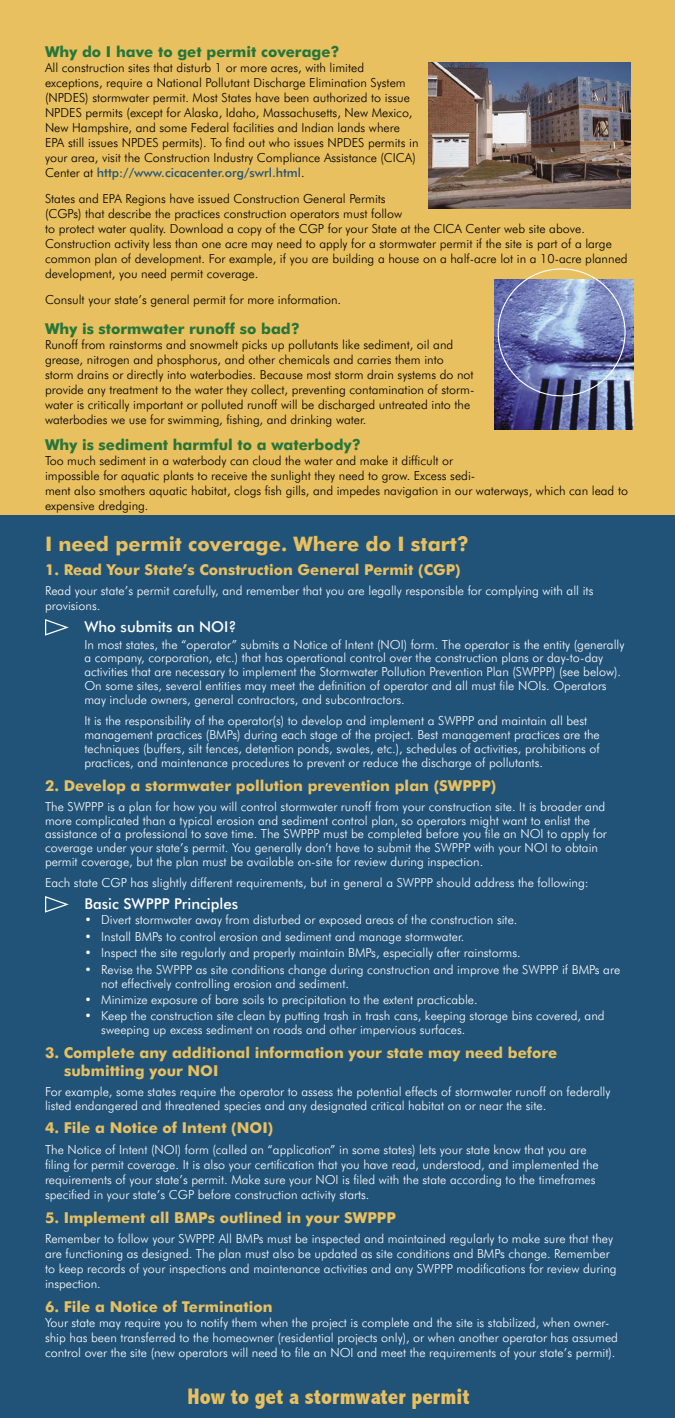
<style>
.page{position:relative;width:675px;height:1418px;background:#fff}
.page>*{position:absolute;margin:0;border:0;box-sizing:border-box;transform-origin:0 0}
.t1{font:800 condensed 22.5px "Abadi";color:#e8c060}
.t2{font:700 20px "Futura BT";color:#e8c060}
.t3{font:700 15px/18px "Futura BT";color:#e8c060}
.t4{font:700 15px "Futura BT";color:#277539}
.t5{font:500 15px "Futura BT";color:#fff}
.t6{font:300 12.5px/13.8px "Futura BT";color:#fff}
.t7{font:300 12.5px/15px "Futura BT";color:#000}
.s1{font-weight:500;color:#215378}
</style>
<div class="page">
<div style="left:0;top:0;width:675px;height:521px;background:#e8c060"></div>
<div style="left:0;top:515px;width:675px;height:903px;background:#215378"></div>
<svg style="left:45px;top:619px;width:24px;height:17px"></svg>
<svg style="left:45px;top:896px;width:24px;height:17px"></svg>
<img style="left:429px;top:62px;width:201px;height:146px">
<img style="left:494px;top:280px;width:139px;height:149px">
<p class="t4" style="left:45px;top:42px;width:296px">Why do I have to get permit coverage?</p>
<p class="t7" style="left:45px;top:60px;width:375px">All construction sites that disturb 1 or more acres, with limited exceptions, require a National Pollutant Discharge Elimination System (NPDES) stormwater permit. Most States have been authorized to issue NPDES permits (except for Alaska, Idaho, Massachusetts, New Mexico, New Hampshire, and some Federal facilities and Indian lands where EPA still issues NPDES permits). To find out who issues NPDES permits in your area, visit the Construction Industry Compliance Assistance (CICA)<br>Center at <span class="s1">http://www.cicacenter.org/swrl.html</span>.</p>
<p class="t7" style="left:45px;top:191px;width:584px">States and EPA Regions have issued Construction General Permits<br>(CGPs) that describe the practices construction operators must follow<br>to protect water quality. Download a copy of the CGP for your State at the CICA Center web site above.<br>Construction activity less than one acre may need to apply for a stormwater permit if the site is part of a large common plan of development. For example, if you are building a house on a half-acre lot in a 10-acre planned development, you need permit coverage.</p>
<p class="t7" style="left:45px;top:292px;width:298px">Consult your state’s general permit for more information.</p>
<p class="t4" style="left:45px;top:319px;width:256px">Why is stormwater runoff so bad?</p>
<p class="t7" style="left:45px;top:336px;width:431px">Runoff from rainstorms and snowmelt picks up pollutants like sediment, oil and grease, nitrogen and phosphorus, and other chemicals and carries them into storm drains or directly into waterbodies. Because most storm drain systems do not provide any treatment to the water they collect, preventing contamination of storm&shy;water is critically important or polluted runoff will be discharged untreated into the waterbodies we use for swimming, fishing, and drinking water.</p>
<p class="t4" style="left:45px;top:435px;width:317px">Why is sediment harmful to a waterbody?</p>
<p class="t7" style="left:45px;top:453px;width:585px">Too much sediment in a waterbody can cloud the water and make it difficult or<br>impossible for aquatic plants to receive the sunlight they need to grow. Excess sedi-<br>ment also smothers aquatic habitat, clogs fish gills, and impedes navigation in our waterways, which can lead to expensive dredging.</p>
<h2 class="t2" style="left:45px;top:531px;width:426px">I need permit coverage. Where do I start?</h2>
<p class="t3" style="left:45px;top:560px;width:417px">1. Read Your State’s Construction General Permit (CGP)</p>
<p class="t6" style="left:45px;top:582px;width:550px;line-height:15px">Read your state’s permit carefully, and remember that you are legally responsible for complying with all its provisions.</p>
<p class="t5" style="left:84px;top:617px;width:154px">Who submits an NOI?</p>
<p class="t6" style="left:84px;top:637px;width:542px">In most states, the “operator” submits a Notice of Intent (NOI) form. The operator is the entity (generally a company, corporation, etc.) that has operational control over the construction plans or day-to-day activities that are necessary to implement the Stormwater Pollution Prevention Plan (SWPPP) (see below).<br>On some sites, several entities may meet the definition of operator and all must file NOIs. Operators may include owners, general contractors, and subcontractors.</p>
<p class="t6" style="left:84px;top:714px;width:517px">It is the responsibility of the operator(s) to develop and implement a SWPPP and maintain all best management practices (BMPs) during each stage of the project. Best management practices are the techniques (buffers, silt fences, detention ponds, swales, etc.), schedules of activities, prohibitions of practices, and maintenance procedures to prevent or reduce the discharge of pollutants.</p>
<p class="t3" style="left:45px;top:776px;width:453px">2. Develop a stormwater pollution prevention plan (SWPPP)</p>
<p class="t6" style="left:45px;top:799px;width:563px">The SWPPP is a plan for how you will control stormwater runoff from your construction site. It is broader and more complicated than a typical erosion and sediment control plan, so operators might want to enlist the assistance of a professional to save time. The SWPPP must be completed before you file an NOI to apply for coverage under your state’s permit. You generally don’t have to submit the SWPPP with your NOI to obtain permit coverage, but the plan must be available on-site for review during inspection.</p>
<p class="t6" style="left:45px;top:875px;width:545px">Each state CGP has slightly different requirements, but in general a SWPPP should address the following:</p>
<p class="t5" style="left:84px;top:894px;width:155px">Basic SWPPP Principles</p>
<p class="t6" style="left:84px;top:913px;width:435px">• Divert stormwater away from disturbed or exposed areas of the construction site.</p>
<p class="t6" style="left:84px;top:929px;width:381px">• Install BMPs to control erosion and sediment and manage stormwater.</p>
<p class="t6" style="left:84px;top:946px;width:438px">• Inspect the site regularly and properly maintain BMPs, especially after rainstorms.</p>
<p class="t6" style="left:101px;top:962px;width:520px;text-indent:-17px">• Revise the SWPPP as site conditions change during construction and improve the SWPPP if BMPs are not effectively controlling erosion and sediment.</p>
<p class="t6" style="left:84px;top:992px;width:395px">• Minimize exposure of bare soils to precipitation to the extent practicable.</p>
<p class="t6" style="left:101px;top:1009px;width:505px;text-indent:-17px">• Keep the construction site clean by putting trash in trash cans, keeping storage bins covered, and sweeping up excess sediment on roads and other impervious surfaces.</p>
<p class="t3" style="left:64px;top:1043px;width:495px;text-indent:-19px">3. Complete any additional information your state may need before submitting your NOI</p>
<p class="t6" style="left:45px;top:1084px;width:567px">For example, some states require the operator to assess the potential effects of stormwater runoff on federally listed endangered and threatened species and any designated critical habitat on or near the site.</p>
<p class="t3" style="left:45px;top:1118px;width:230px">4. File a Notice of Intent (NOI)</p>
<p class="t6" style="left:45px;top:1141px;width:555px;line-height:15px">The Notice of Intent (NOI) form (called an “application” in some states) lets your state know that you are filing for permit coverage. It is also your certification that you have read, understood, and implemented the requirements of your state’s permit. Make sure your NOI is filed with the state according to the timeframes specified in your state’s CGP before construction activity starts.</p>
<p class="t3" style="left:45px;top:1208px;width:352px">5. Implement all BMPs outlined in your SWPPP</p>
<p class="t6" style="left:45px;top:1231px;width:573px;line-height:15px">Remember to follow your SWPPP. All BMPs must be inspected and maintained regularly to make sure that they are functioning as designed. The plan must also be updated as site conditions and BMPs change. Remember to keep records of your inspections and maintenance activities and any SWPPP modifications for review during inspection.</p>
<p class="t3" style="left:45px;top:1297px;width:229px">6. File a Notice of Termination</p>
<p class="t6" style="left:45px;top:1314px;width:575px;line-height:15px">Your state may require you to notify them when the project is complete and the site is stabilized, when owner&shy;ship has been transferred to the homeowner (residential projects only), or when another operator has assumed control over the site (new operators will need to file an NOI and meet the requirements of your state’s permit).</p>
<h1 class="t1" style="left:188px;top:1383px;width:284px">How to get a stormwater permit</h1>
</div>
